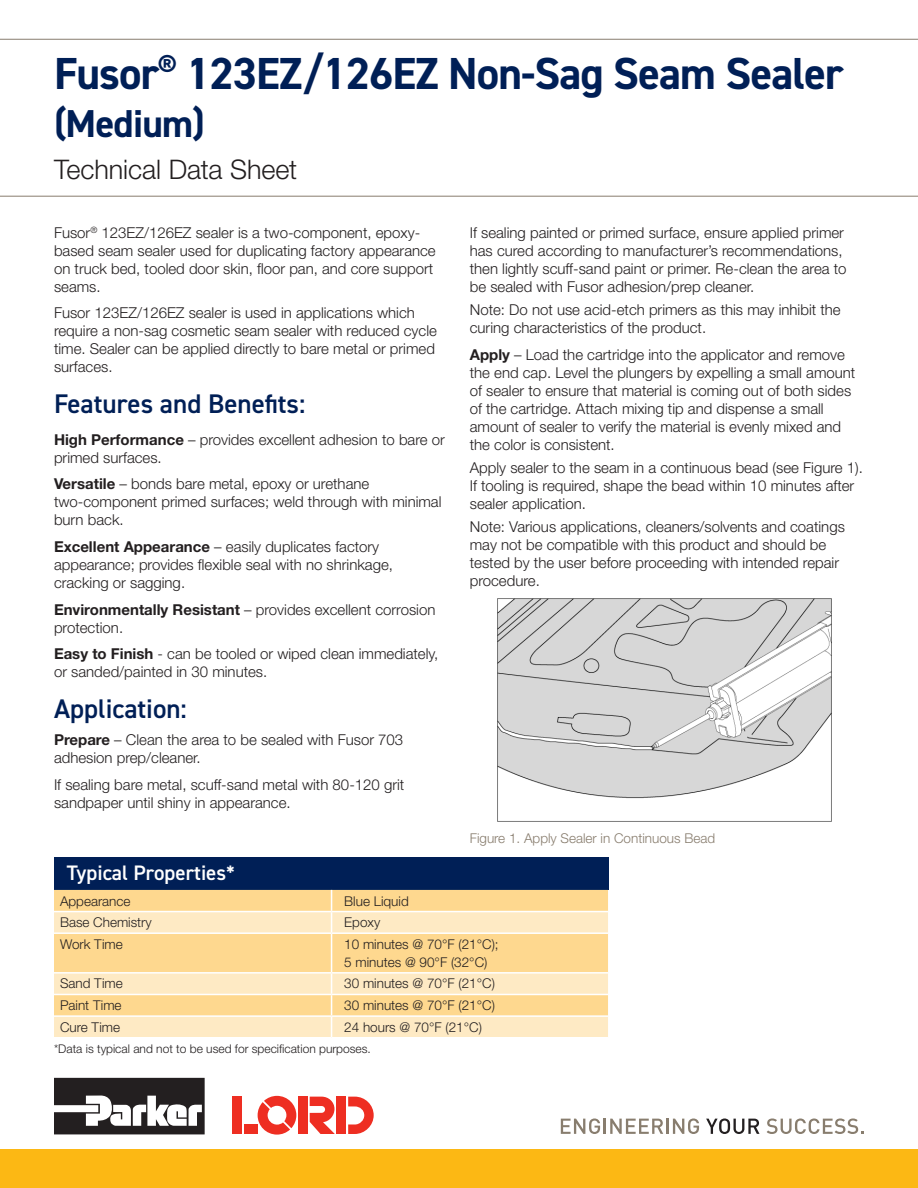
<style>
.page{position:relative;width:918px;height:1188px;background:#fff}
.page>*{position:absolute;margin:0;border:0;box-sizing:border-box;transform-origin:0 0}
.Headline_-_2_lines{font:700 45px "DIN2014";letter-spacing:-.02em;color:#001f56}
.Headline_-_2_lines-2{font:700 39px "DIN2014";letter-spacing:-.02em;color:#001f56}
.Section_Heading{font:600 27px "DIN2014";color:#001f56}
.Document_Type_Subhea{font:300 27px "Helvetica Neue LT Std";letter-spacing:-.005em;color:#231f20}
.Body_copy{font:600 27px "DIN2014";color:#001f56}
.Typical_Properties_h{font:600 21px "DIN2014";color:#fff}
.Body_copy-2{font:300 15px/18px "Helvetica Neue LT Std";color:#231f20}
.Typical_Properties{font:300 13.5px "Helvetica Neue LT Std";color:#231f20}
.Typical_Properites{font:300 13.5px "Helvetica Neue LT Std";color:#231f20}
.Figure_Title_Caption{font:300 13.5px "Helvetica Neue LT Std";color:#887d6e}
.Asterisk_Note{font:300 12px "Helvetica Neue LT Std";color:#231f20}
.s1{font-weight:700}
</style>
<div class="page">
<div style="left:0;top:1149px;width:918px;height:39px;background:#fcb814"></div>
<svg style="left:561px;top:1118px;width:102px;height:16px"></svg>
<hr style="left:666px;top:1119px;width:3px;height:15px;background:#887d6e">
<svg style="left:673px;top:1118px;width:26px;height:16px"></svg>
<svg style="left:706px;top:1118px;width:54px;height:16px"></svg>
<svg style="left:767px;top:1118px;width:97px;height:16px"></svg>
<svg style="left:258px;top:1096px;width:38px;height:39px"></svg>
<div style="left:232px;top:1097px;width:10px;height:37px;background:#ee2e22"></div>
<div style="left:298px;top:1097px;width:10px;height:37px;background:#ee2e22"></div>
<div style="left:336px;top:1097px;width:10px;height:37px;background:#ee2e22"></div>
<svg style="left:310px;top:1097px;width:25px;height:37px"></svg>
<div style="left:244px;top:1125px;width:14px;height:9px;background:#ee2e22"></div>
<svg style="left:348px;top:1097px;width:26px;height:37px"></svg>
<svg style="left:54px;top:1078px;width:151px;height:56px"></svg>
<svg style="left:0;top:39px;width:918px;height:158px"></svg>
<div style="left:54px;top:858px;width:554px;height:32px;background:#001f56"></div>
<div style="left:54px;top:890px;width:554px;height:21px;background:#fed88f"></div>
<svg style="left:54px;top:912px;width:554px;height:125px;background:#fee1aa"></svg>
<svg style="left:331px;top:890px;width:1px;height:42px"></svg>
<hr style="left:331px;top:934px;width:1px;height:38px;background:#fff">
<hr style="left:54px;top:972px;width:278px;height:2px;background:#fff">
<hr style="left:332px;top:972px;width:276px;height:2px;background:#fff">
<hr style="left:54px;top:994px;width:278px;height:1px;background:#fff">
<hr style="left:332px;top:994px;width:276px;height:1px;background:#fff">
<hr style="left:54px;top:1015px;width:278px;height:2px;background:#fff">
<hr style="left:332px;top:1015px;width:276px;height:2px;background:#fff">
<svg style="left:331px;top:974px;width:1px;height:63px"></svg>
<hr style="left:54px;top:932px;width:278px;height:2px;background:#fff">
<hr style="left:332px;top:932px;width:276px;height:2px;background:#fff">
<img style="left:498px;top:598px;width:334px;height:223px">
<p class="Headline_-_2_lines" style="left:54px;top:44px;width:791px">Fusor<sup>®</sup> 123EZ/126EZ Non-Sag Seam Sealer</p>
<p class="Headline_-_2_lines-2" style="left:54px;top:98px;width:152px">(Medium)</p>
<p class="Document_Type_Subhea" style="left:54px;top:153px;width:245px">Technical Data Sheet</p>
<p class="Body_copy-2" style="left:54px;top:223px;width:383px">Fusor<sup>®</sup> 123EZ/126EZ sealer is a two-component, epoxy&shy;based seam sealer used for duplicating factory appearance on truck bed, tooled door skin, floor pan, and core support seams.</p>
<p class="Body_copy-2" style="left:54px;top:304px;width:384px">Fusor 123EZ/126EZ sealer is used in applications which require a non-sag cosmetic seam sealer with reduced cycle time. Sealer can be applied directly to bare metal or primed surfaces.</p>
<p class="Section_Heading" style="left:54px;top:386px;width:253px">Features and Benefits:</p>
<p class="Body_copy-2" style="left:54px;top:430px;width:392px"><span class="s1">High Performance</span> – provides excellent adhesion to bare or primed surfaces.</p>
<p class="Body_copy-2" style="left:54px;top:475px;width:389px"><span class="s1">Versatile</span> – bonds bare metal, epoxy or urethane two-component primed surfaces; weld through with minimal burn back.</p>
<p class="Body_copy-2" style="left:54px;top:537px;width:340px"><span class="s1">Excellent Appearance</span> – easily duplicates factory appearance; provides flexible seal with no shrinkage, cracking or sagging.</p>
<p class="Body_copy-2" style="left:54px;top:600px;width:383px"><span class="s1">Environmentally Resistant</span> – provides excellent corrosion protection.</p>
<p class="Body_copy-2" style="left:54px;top:645px;width:386px"><span class="s1">Easy to Finish</span> - can be tooled or wiped clean immediately, or sanded/painted in 30 minutes.</p>
<p class="Body_copy" style="left:54px;top:691px;width:134px">Application:</p>
<p class="Body_copy-2" style="left:54px;top:730px;width:351px"><span class="s1">Prepare</span> – Clean the area to be sealed with Fusor 703 adhesion prep/cleaner.</p>
<p class="Body_copy-2" style="left:54px;top:775px;width:352px">If sealing bare metal, scuff-sand metal with 80-120 grit sandpaper until shiny in appearance.</p>
<p class="Body_copy-2" style="left:470px;top:223px;width:378px">If sealing painted or primed surface, ensure applied primer has cured according to manufacturer’s recommendations, then lightly scuff-sand paint or primer. Re-clean the area to be sealed with Fusor adhesion/prep cleaner.</p>
<p class="Body_copy-2" style="left:470px;top:300px;width:372px">Note: Do not use acid-etch primers as this may inhibit the curing characteristics of the product.</p>
<p class="Body_copy-2" style="left:470px;top:345px;width:387px"><span class="s1">Apply</span> – Load the cartridge into the applicator and remove the end cap. Level the plungers by expelling a small amount of sealer to ensure that material is coming out of both sides of the cartridge. Attach mixing tip and dispense a small amount of sealer to verify the material is evenly mixed and the color is consistent.</p>
<p class="Body_copy-2" style="left:470px;top:458px;width:395px">Apply sealer to the seam in a continuous bead (see Figure 1).<br>If tooling is required, shape the bead within 10 minutes after sealer application.</p>
<p class="Body_copy-2" style="left:470px;top:518px;width:377px">Note: Various applications, cleaners/solvents and coatings may not be compatible with this product and should be tested by the user before proceeding with intended repair procedure.</p>
<p class="Figure_Title_Caption" style="left:470px;top:830px;width:247px">Figure 1. Apply Sealer in Continuous Bead</p>
<p class="Typical_Properties_h" style="left:67px;top:859px;width:170px">Typical Properties*</p>
<p class="Typical_Properites" style="left:60px;top:893px;width:72px">Appearance</p>
<p class="Typical_Properties" style="left:344px;top:893px;width:66px">Blue Liquid</p>
<p class="Typical_Properites" style="left:60px;top:914px;width:93px">Base Chemistry</p>
<p class="Typical_Properties" style="left:344px;top:914px;width:38px">Epoxy</p>
<p class="Typical_Properites" style="left:60px;top:936px;width:64px">Work Time</p>
<p class="Typical_Properties" style="left:344px;top:936px;width:156px">10 minutes @ 70°F (21°C);</p>
<p class="Typical_Properties" style="left:344px;top:954px;width:145px">5 minutes @ 90°F (32°C)</p>
<p class="Typical_Properites" style="left:60px;top:975px;width:64px">Sand Time</p>
<p class="Typical_Properties" style="left:344px;top:975px;width:152px">30 minutes @ 70°F (21°C)</p>
<p class="Typical_Properites" style="left:60px;top:997px;width:63px">Paint Time</p>
<p class="Typical_Properties" style="left:344px;top:997px;width:152px">30 minutes @ 70°F (21°C)</p>
<p class="Typical_Properites" style="left:60px;top:1019px;width:62px">Cure Time</p>
<p class="Typical_Properties" style="left:344px;top:1019px;width:139px">24 hours @ 70°F (21°C)</p>
<p class="Asterisk_Note" style="left:54px;top:1041px;width:318px">*Data is typical and not to be used for specification purposes.</p>
</div>
